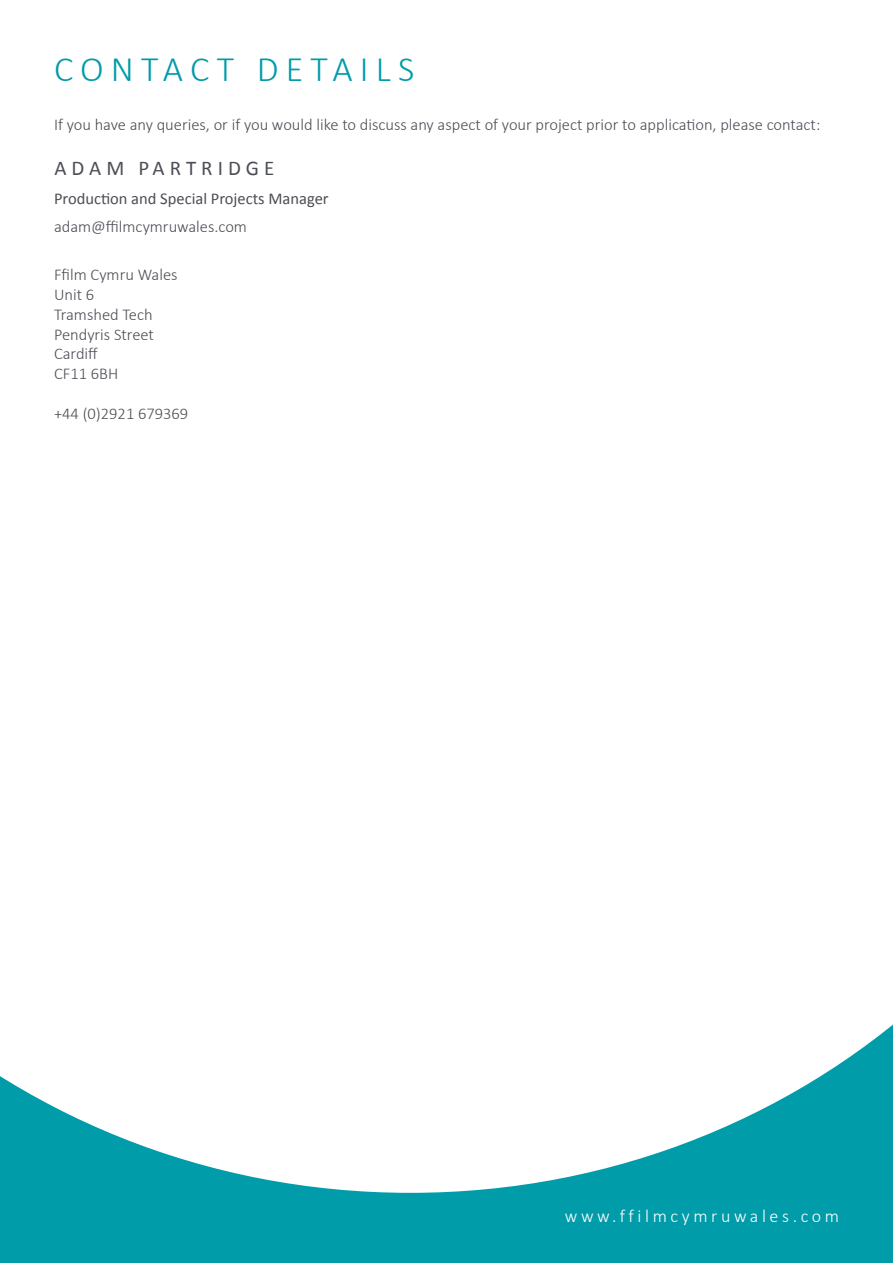
<style>
.page{position:relative;width:893px;height:1263px;background:#009ca9}
.page>*{position:absolute;margin:0;border:0;box-sizing:border-box;transform-origin:0 0}
.t1{font:300 36px "Calibri";letter-spacing:.2em;color:#009ca9}
.t2{font:21px "Calibri";color:#4c4e55}
.t3{font:300 18px "Calibri";letter-spacing:.2em;color:#fff}
.t4{font:300 16.5px/19.8px "Calibri";color:#4c4e55}
.t5{font:16.5px "Calibri";color:#4c4e55}
</style>
<div class="page">
<div style="left:0;top:0;width:893px;height:1193px;background:#fff"></div>
<h1 class="t1" style="left:54px;top:47px;width:362px">CONTACT DETAILS</h1>
<p class="t4" style="left:54px;top:115px;width:768px">If you have any queries, or if you would like to discuss any aspect of your project prior to application, please contact:</p>
<p class="t2" style="left:54px;top:154px;width:115px">Ada m Partridg</p>
<p class="t2" style="left:264px;top:154px;width:12px">e</p>
<p class="t5" style="left:54px;top:187px;width:276px">Production and Special Projects Manager</p>
<p class="t4" style="left:54px;top:216px;width:195px">adam@ffilmcymruwales.com</p>
<p class="t4" style="left:54px;top:265px;width:125px">Ffilm Cymru Wales<br>Unit 6<br>Tramshed Tech<br>Pendyris Street<br>Cardiff<br>CF11 6BH</p>
<p class="t4" style="left:54px;top:403px;width:136px">+44 (0)2921 679369</p>
<p class="t3" style="left:565px;top:1205px;width:276px">www.ffilmcymruwales.com</p>
</div>
